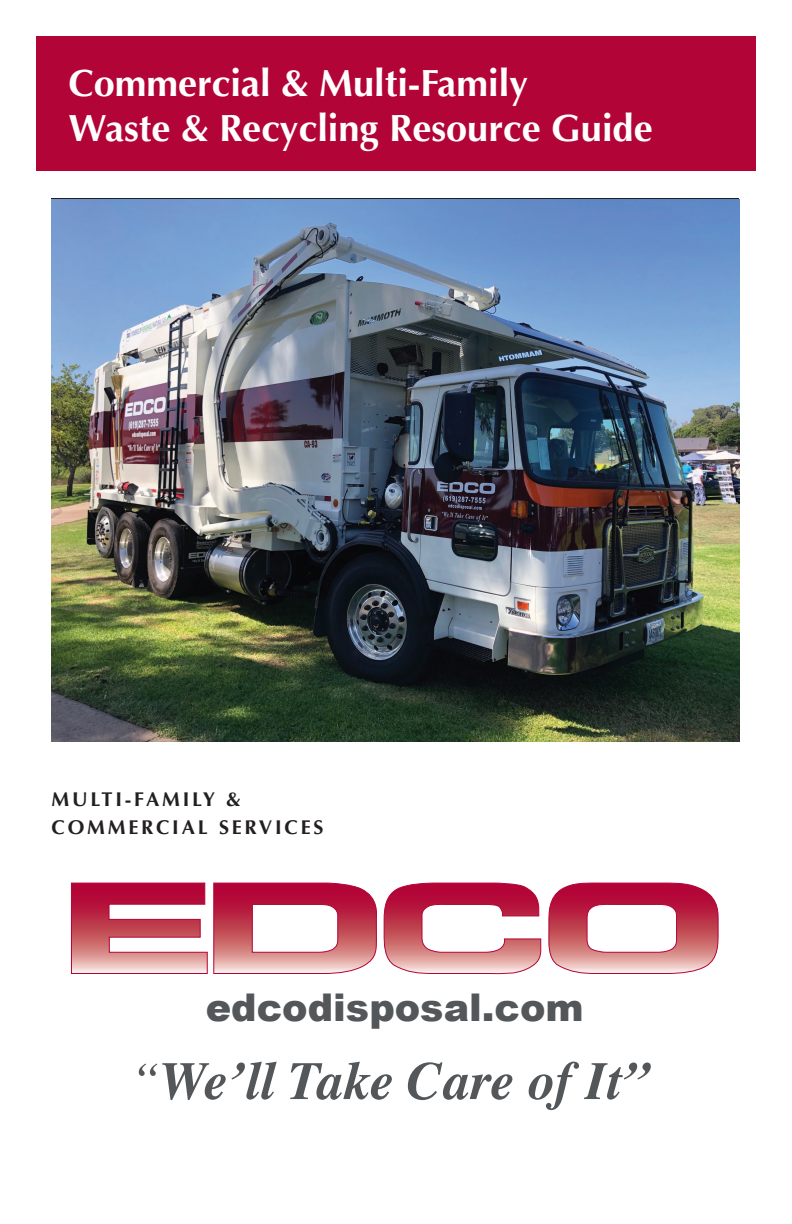
<style>
.page{position:relative;width:792px;height:1224px;background:#fff}
.page>*{position:absolute;margin:0;border:0;box-sizing:border-box;transform-origin:0 0}
.t1{font:900 38.2px "Arial";color:#535759}
.t2{font:700 38px/45.6px "Optima";color:#fff}
.t3{font:700 20px/28px "Optima";letter-spacing:.14em;color:#231f20}
</style>
<div class="page">
<img style="left:52px;top:200px;width:687px;height:542px">
<svg style="left:71px;top:882px;width:648px;height:93px"></svg>
<svg style="left:139px;top:1063px;width:87px;height:37px"></svg>
<svg style="left:232px;top:1062px;width:45px;height:38px"></svg>
<svg style="left:290px;top:1062px;width:102px;height:38px"></svg>
<svg style="left:408px;top:1062px;width:104px;height:38px"></svg>
<svg style="left:529px;top:1062px;width:122px;height:48px"></svg>
<div style="left:36px;top:36px;width:720px;height:134px;background:#b30437"></div>
<p class="t2" style="left:68px;top:61px;width:586px">Commercial &amp; Multi-Family<br>Waste &amp; Recycling Resource Guide</p>
<p class="t3" style="left:52px;top:786px;width:273px">MULTI-FAMILY &amp;<br>COMMERCIAL SERVICES</p>
<p class="t1" style="left:206px;top:980px;width:380px">edcodisposal.com</p>
</div>
